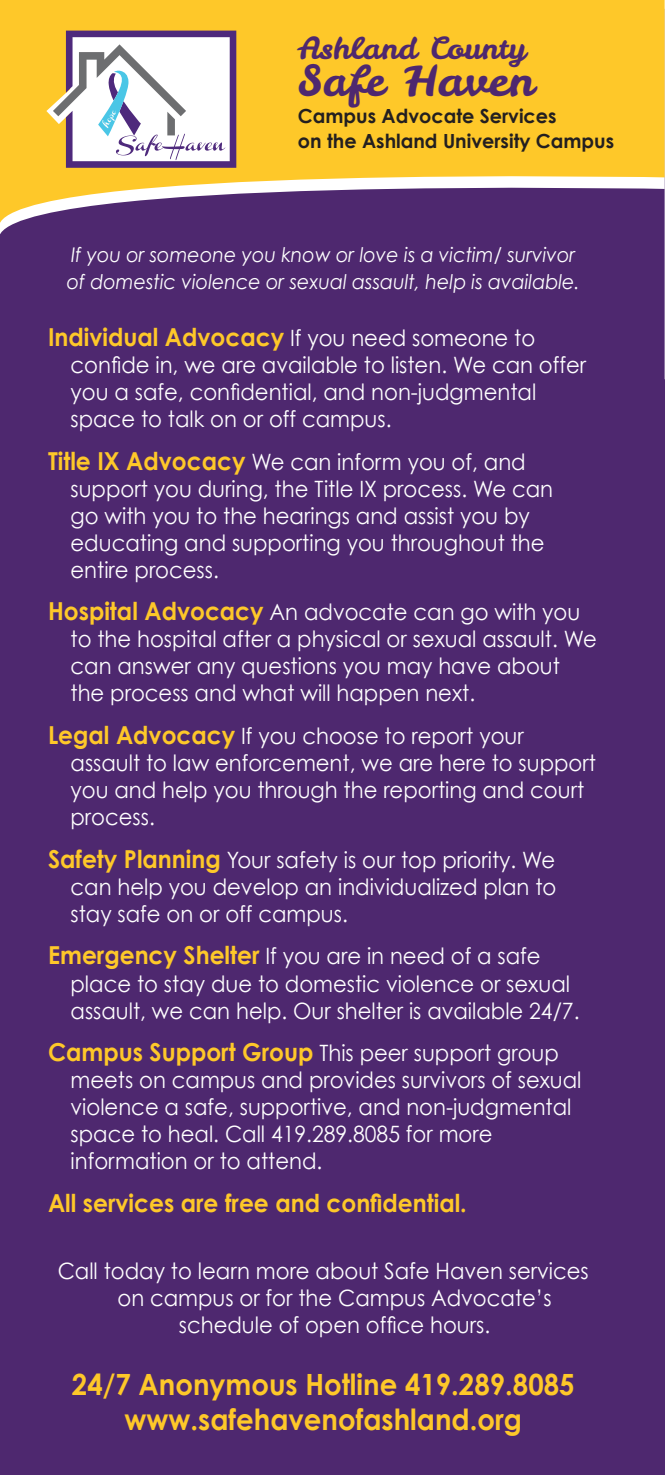
<style>
.page{position:relative;width:665px;height:1475px;background:#fff}
.page>*{position:absolute;margin:0;border:0;box-sizing:border-box;transform-origin:0 0}
.t1{font:42.52px "Leckerli One";color:#4e286f}
.t2{font:30.15px "Leckerli One";color:#4e286f;scale:1.06 1}
.t3{font:700 29.25px "Century Gothic";color:#fec829;scale:.94 1}
.t4{font:700 24.75px "Century Gothic";color:#fec829;scale:.94 1}
.t5{font:22.5px/27px "Century Gothic";color:#fff;scale:.94 1}
.t6{font:italic 20.25px "Century Gothic";color:#fff;scale:.94 1}
.t7{font:700 19.57px/24.8px "Century Gothic";color:#231f20}
.s1{font-weight:400;font-size:22.5px;color:#fff}
.s2{font-weight:700;font-size:24.75px;color:#fec829}
</style>
<div class="page">
<div style="left:0;top:239px;width:664px;height:1235px;background:#4e286f"></div>
<div style="left:0;top:227px;width:664px;height:12px;background:#4e286f"></div>
<svg style="left:0;top:0;width:664px;height:227px;fill:#fec829"></svg>
<svg style="left:46px;top:31px;width:190px;height:137px"></svg>
<p class="t2" style="left:298px;top:28px;width:216px">Ashland County</p>
<p class="t1" style="left:298px;top:52px;width:237px">Safe Haven</p>
<p class="t7" style="left:298px;top:103px;width:317px">Campus Advocate Services<br>on the Ashland University Campus</p>
<p class="t6" style="left:71px;top:242px;width:537px">If you or someone you know or love is a victim/ survivor</p>
<p class="t6" style="left:67px;top:269px;width:547px">of domestic violence or sexual assault, help is available.</p>
<p class="t4" style="left:48px;top:321px;width:519px">Individual Advocacy <span class="s1">If you need someone to</span></p>
<p class="t5" style="left:70px;top:351px;width:550px">confide in, we are available to listen. We can offer you a safe, confidential, and non-judgmental space to talk on or off campus.</p>
<p class="t5" style="left:70px;top:447px;width:514px;text-indent:-22px"><span class="s2">Title IX Advocacy</span> We can inform you of, and support you during, the Title IX process. We can go with you to the hearings and assist you by educating and supporting you throughout the entire process.</p>
<p class="t5" style="left:70px;top:598px;width:561px;text-indent:-22px"><span class="s2">Hospital Advocacy</span> An advocate can go with you to the hospital after a physical or sexual assault. We can answer any questions you may have about the process and what will happen next.</p>
<p class="t5" style="left:70px;top:722px;width:560px;text-indent:-22px"><span class="s2">Legal Advocacy</span> If you choose to report your assault to law enforcement, we are here to support you and help you through the reporting and court process.</p>
<p class="t5" style="left:70px;top:845px;width:518px;text-align:justify;text-indent:-22px"><span class="s2">Safety Planning</span> Your safety is our top priority. We can help you develop an individualized plan to stay safe on or off campus.</p>
<p class="t5" style="left:70px;top:942px;width:542px;text-indent:-22px"><span class="s2">Emergency Shelter</span> If you are in need of a safe place to stay due to domestic violence or sexual assault, we can help. Our shelter is available 24/7.</p>
<p class="t5" style="left:70px;top:1039px;width:544px;text-indent:-22px"><span class="s2">Campus Support Group</span> This peer support group meets on campus and provides survivors of sexual violence a safe, supportive, and non-judgmental space to heal. Call 419.289.8085 for more information or to attend.</p>
<p class="t4" style="left:48px;top:1187px;width:446px">All services are free and confidential.</p>
<p class="t5" style="left:58px;top:1256px;width:566px">Call today to learn more about Safe Haven services</p>
<p class="t5" style="left:117px;top:1283px;width:463px">on campus or for the Campus Advocate’s</p>
<p class="t5" style="left:179px;top:1310px;width:332px">schedule of open office hours.</p>
<p class="t3" style="left:72px;top:1365px;width:536px">24/7 Anonymous Hotline 419.289.8085</p>
<p class="t3" style="left:124px;top:1400px;width:424px">www.safehavenofashland.org</p>
</div>
